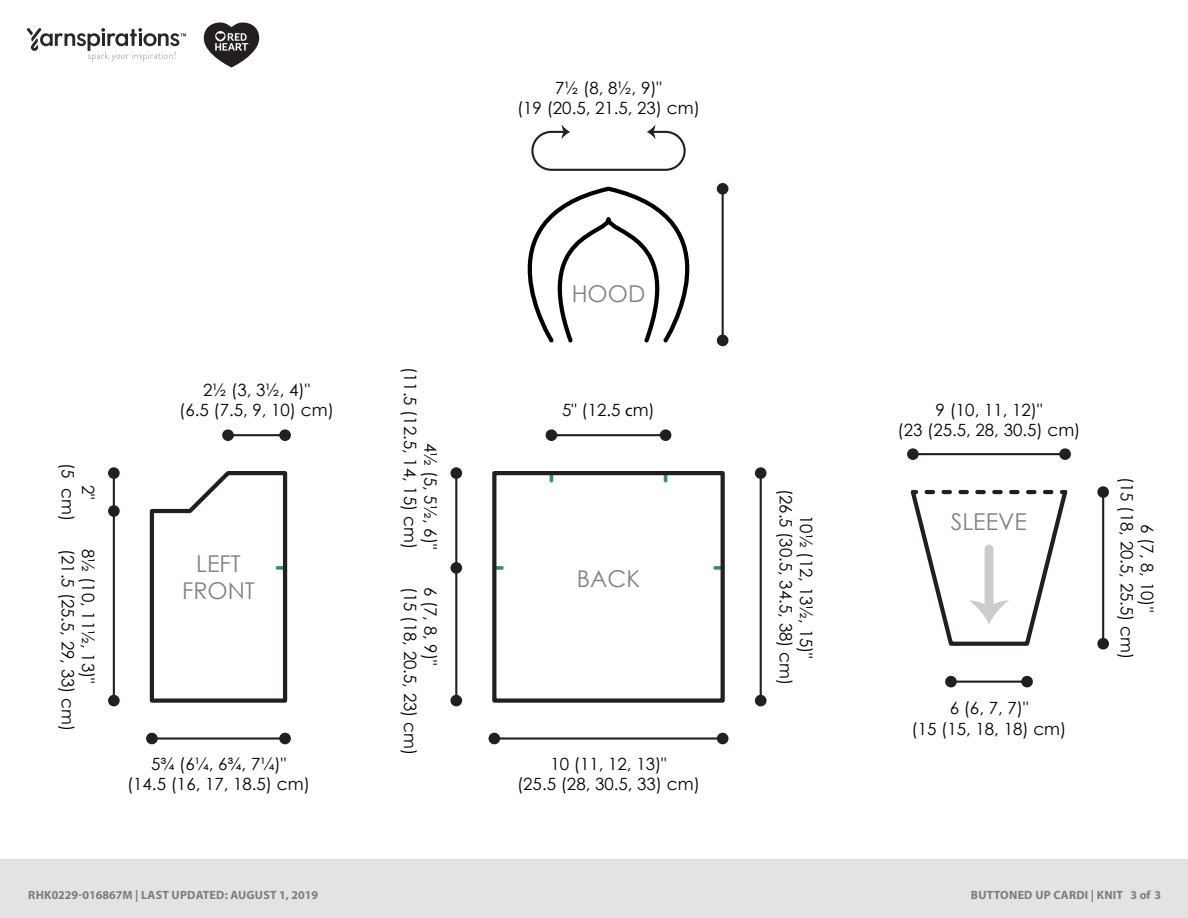
<style>
.page{position:relative;width:1188px;height:918px;background:#fff}
.page>*{position:absolute;margin:0;border:0;box-sizing:border-box;transform-origin:0 0}
.t1{font:23.1px/27.8px "Century Gothic";color:#808285;text-align:center}
.t2{font:16.95px/20.2px "Century Gothic";color:#000;text-align:center}
.t3{font:16.8px/20.2px "Century Gothic";color:#000;text-align:center}
.t4{font:700 12px "Myriad Pro";letter-spacing:.02em;color:#7d7d7d}
.s1{font-family:"Myriad Pro"}
</style>
<div class="page">
<svg style="left:550px;top:476px;width:3px;height:5px"></svg>
<svg style="left:497px;top:566px;width:5px;height:4px"></svg>
<svg style="left:715px;top:566px;width:5px;height:4px"></svg>
<svg style="left:664px;top:476px;width:3px;height:5px"></svg>
<hr style="left:494px;top:737px;width:229px;height:3px;background:#231f20">
<hr style="left:551px;top:434px;width:115px;height:2px;background:#231f20">
<hr style="left:760px;top:473px;width:2px;height:228px;background:#231f20">
<hr style="left:228px;top:434px;width:57px;height:2px;background:#231f20">
<div style="left:718px;top:734px;width:9px;height:9px;background:#231f20;border-radius:50%"></div>
<div style="left:717px;top:733px;width:11px;height:11px;border:2px solid #231f20;border-radius:50%"></div>
<div style="left:280px;top:430px;width:10px;height:10px;background:#231f20;border-radius:50%"></div>
<div style="left:279px;top:429px;width:12px;height:12px;border:2px solid #231f20;border-radius:50%"></div>
<div style="left:490px;top:734px;width:9px;height:9px;background:#231f20;border-radius:50%"></div>
<div style="left:489px;top:733px;width:11px;height:11px;border:2px solid #231f20;border-radius:50%"></div>
<div style="left:756px;top:696px;width:9px;height:9px;background:#231f20;border-radius:50%"></div>
<div style="left:755px;top:695px;width:12px;height:11px;border:2px solid #231f20;border-radius:50%"></div>
<div style="left:756px;top:468px;width:9px;height:10px;background:#231f20;border-radius:50%"></div>
<div style="left:755px;top:467px;width:12px;height:12px;border:2px solid #231f20;border-radius:50%"></div>
<div style="left:717px;top:183px;width:11px;height:12px;border:2px solid #231f20;border-radius:50%"></div>
<div style="left:661px;top:430px;width:9px;height:10px;background:#231f20;border-radius:50%"></div>
<div style="left:660px;top:429px;width:11px;height:12px;border:2px solid #231f20;border-radius:50%"></div>
<div style="left:547px;top:430px;width:9px;height:10px;background:#231f20;border-radius:50%"></div>
<div style="left:546px;top:429px;width:11px;height:12px;border:2px solid #231f20;border-radius:50%"></div>
<div style="left:223px;top:430px;width:10px;height:10px;background:#231f20;border-radius:50%"></div>
<div style="left:222px;top:429px;width:12px;height:12px;border:2px solid #231f20;border-radius:50%"></div>
<div style="left:109px;top:506px;width:10px;height:10px;background:#231f20;border-radius:50%"></div>
<div style="left:108px;top:505px;width:12px;height:12px;border:2px solid #231f20;border-radius:50%"></div>
<div style="left:109px;top:468px;width:10px;height:10px;background:#231f20;border-radius:50%"></div>
<div style="left:108px;top:467px;width:12px;height:12px;border:2px solid #231f20;border-radius:50%"></div>
<div style="left:1098px;top:487px;width:10px;height:10px;background:#231f20;border-radius:50%"></div>
<div style="left:1097px;top:486px;width:12px;height:12px;border:2px solid #231f20;border-radius:50%"></div>
<div style="left:908px;top:449px;width:10px;height:10px;background:#231f20;border-radius:50%"></div>
<div style="left:907px;top:448px;width:12px;height:12px;border:2px solid #231f20;border-radius:50%"></div>
<div style="left:1060px;top:449px;width:10px;height:10px;background:#231f20;border-radius:50%"></div>
<div style="left:1059px;top:448px;width:12px;height:12px;border:2px solid #231f20;border-radius:50%"></div>
<div style="left:1022px;top:677px;width:10px;height:9px;background:#231f20;border-radius:50%"></div>
<div style="left:1021px;top:676px;width:12px;height:11px;border:2px solid #231f20;border-radius:50%"></div>
<div style="left:946px;top:677px;width:10px;height:9px;background:#231f20;border-radius:50%"></div>
<div style="left:945px;top:676px;width:12px;height:11px;border:2px solid #231f20;border-radius:50%"></div>
<div style="left:492px;top:471px;width:233px;height:232px;border:4px solid #231f20"></div>
<svg style="left:149px;top:471px;width:139px;height:232px"></svg>
<hr style="left:152px;top:737px;width:133px;height:3px;background:#231f20">
<hr style="left:951px;top:681px;width:76px;height:2px;background:#231f20">
<hr style="left:913px;top:453px;width:152px;height:2px;background:#231f20">
<div style="left:280px;top:734px;width:10px;height:9px;background:#231f20;border-radius:50%"></div>
<div style="left:279px;top:733px;width:12px;height:11px;border:2px solid #231f20;border-radius:50%"></div>
<div style="left:1098px;top:639px;width:10px;height:9px;background:#231f20;border-radius:50%"></div>
<div style="left:1097px;top:638px;width:12px;height:12px;border:2px solid #231f20;border-radius:50%"></div>
<div style="left:147px;top:734px;width:10px;height:9px;background:#231f20;border-radius:50%"></div>
<div style="left:146px;top:733px;width:12px;height:11px;border:2px solid #231f20;border-radius:50%"></div>
<div style="left:109px;top:696px;width:10px;height:9px;background:#231f20;border-radius:50%"></div>
<div style="left:108px;top:695px;width:12px;height:11px;border:2px solid #231f20;border-radius:50%"></div>
<div style="left:531px;top:131px;width:155px;height:40px;border:2px solid #231f20;border-radius:19px"></div>
<svg style="left:647px;top:125px;width:8px;height:14px"></svg>
<svg style="left:562px;top:125px;width:8px;height:14px"></svg>
<svg style="left:527px;top:184px;width:202px;height:162px"></svg>
<hr style="left:455px;top:473px;width:2px;height:228px;background:#231f20">
<hr style="left:113px;top:473px;width:2px;height:228px;background:#231f20">
<hr style="left:1102px;top:492px;width:2px;height:152px;background:#231f20">
<div style="left:452px;top:696px;width:9px;height:9px;background:#231f20;border-radius:50%"></div>
<div style="left:451px;top:695px;width:11px;height:11px;border:2px solid #231f20;border-radius:50%"></div>
<div style="left:452px;top:468px;width:9px;height:10px;background:#231f20;border-radius:50%"></div>
<div style="left:451px;top:467px;width:11px;height:12px;border:2px solid #231f20;border-radius:50%"></div>
<div style="left:452px;top:563px;width:9px;height:10px;background:#231f20;border-radius:50%"></div>
<div style="left:451px;top:562px;width:11px;height:12px;border:2px solid #231f20;border-radius:50%"></div>
<svg style="left:910px;top:490px;width:158px;height:156px"></svg>
<div style="left:0;top:860px;width:1188px;height:58px;background:#e4e3e3"></div>
<svg style="left:27px;top:28px;width:159px;height:34px"></svg>
<svg style="left:204px;top:22px;width:55px;height:46px"></svg>
<p class="t3" style="left:517px;top:78px;width:184px">7½ (8, 8½, 9)"<br>(19 (20.5, 21.5, 23) cm)</p>
<p class="t2" style="left:99px;top:463px;width:59px;rotate:90deg">2"<br>(5 cm)</p>
<p class="t2" style="left:78px;top:549px;width:184px;rotate:90deg">(21.5 (25.5, 29, 33) cm)</p>
<p class="t2" style="left:99px;top:549px;width:136px;rotate:90deg">8½ (10, 11½, 13)"</p>
<p class="t3" style="left:179px;top:380px;width:156px">2½ (3, 3½, 4)"<br>(6.5 (7.5, 9, 10) cm)</p>
<p class="t1" style="left:182px;top:549px;width:74px">LEFT<br>FRONT</p>
<p class="t3" style="left:127px;top:754px;width:184px">5¾ (6¼, 6¾, 7¼)"<br>(14.5 (16, 17, 18.5) cm)</p>
<p class="t2" style="left:441px;top:367px;width:184px;text-align:right;rotate:90deg">4½ (5, 5½, 6)"<br>(11.5 (12.5, 14, 15) cm)</p>
<p class="t2" style="left:421px;top:587px;width:170px;rotate:90deg">(15 (18, 20.5, 23) cm)</p>
<p class="t2" style="left:441px;top:587px;width:80px;rotate:90deg">6 (7, 8, 9)"</p>
<p class="t1" style="left:572px;top:280px;width:75px">HOOD</p>
<p class="t3" style="left:562px;top:400px;width:94px">5" (12.5 <span class="s1">c</span>m)</p>
<p class="t1" style="left:577px;top:564px;width:65px">BACK</p>
<p class="t3" style="left:517px;top:754px;width:184px">10 (11, 12, 13)"<br>(25.5 (28, 30.5, 33) cm)</p>
<p class="t2" style="left:817px;top:489px;width:198px;rotate:90deg">10½ (12, 13½, 15)"<br>(26.5 (30.5, 34.5, 38) cm)</p>
<p class="t3" style="left:898px;top:400px;width:184px">9 (10, 11, 12)"<br>(23 (25.5, 28, 30.5) cm)</p>
<p class="t1" style="left:951px;top:507px;width:78px">SLEEVE</p>
<p class="t3" style="left:912px;top:698px;width:156px">6 (6, 7, 7)"<br>(15 (15, 18, 18) cm)</p>
<p class="t2" style="left:1158px;top:477px;width:184px;rotate:90deg">6 (7, 8, 10)"<br>(15 (18, 20.5, 25.5) cm)</p>
<p class="t4" style="left:28px;top:887px;width:291px">RHK0229-016867M | LAST UPDATED: AUGUST 1, 2019</p>
<p class="t4" style="left:971px;top:887px;width:192px">BUTTONED UP CARDI | KNIT 3 of 3</p>
</div>
